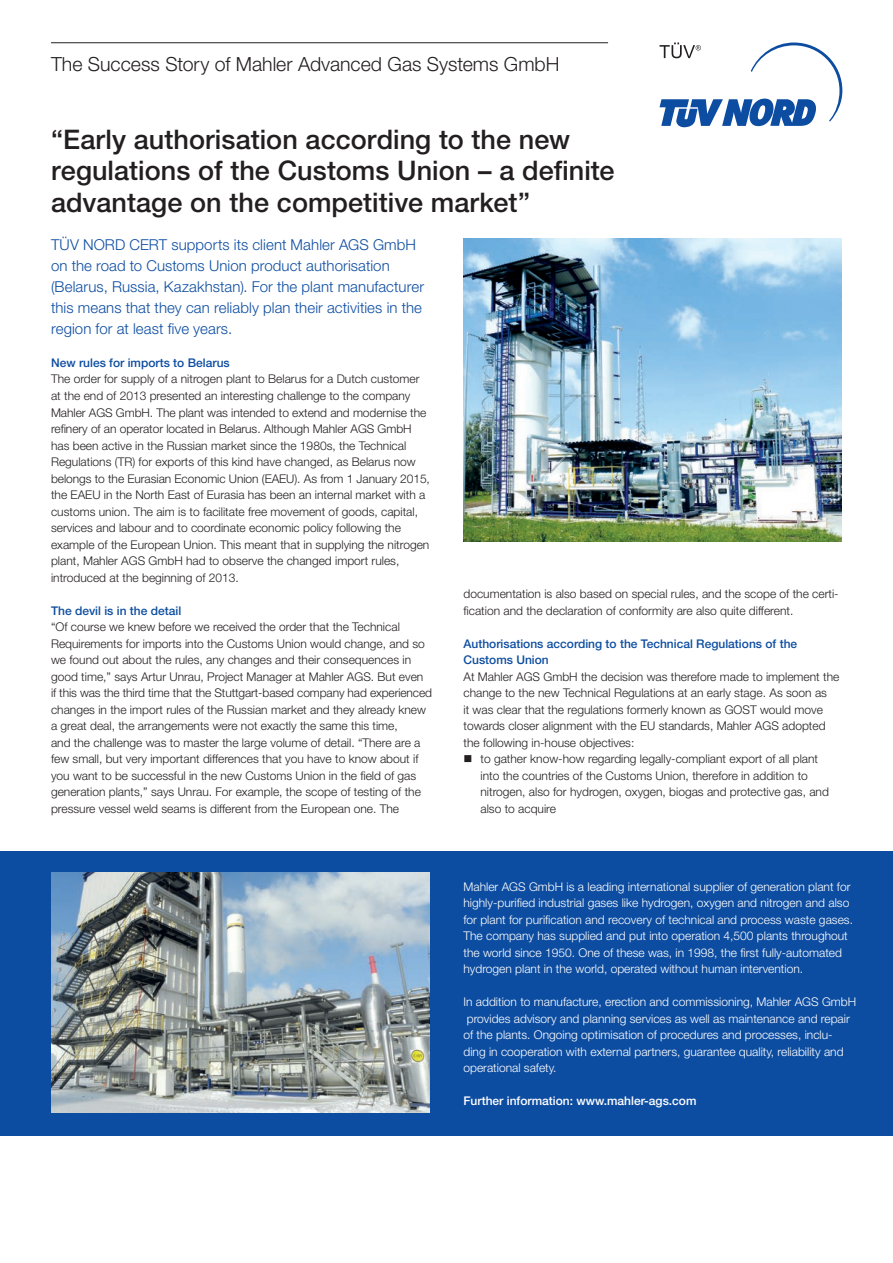
<style>
.page{position:relative;width:893px;height:1263px;background:#fff}
.page>*{position:absolute;margin:0;border:0;box-sizing:border-box;transform-origin:0 0}
.t1{font:500 27px/31.5px "Helvetica Neue";color:#231f20}
.t2{font:300 19.5px "Helvetica Neue";color:#231f20}
.t3{font:300 15px/21px "Helvetica Neue";letter-spacing:.005em;color:#0d4da1}
.t4{font:300 12px/16.5px "Helvetica Neue";color:#231f20}
.t5{font:300 12px/16.5px "Helvetica Neue";color:#fff}
.t6{font:500 12px/16.5px "Helvetica Neue";color:#0d4da1}
.t7{font:500 12px "Helvetica Neue";color:#fff}
</style>
<div class="page">
<img style="left:463px;top:238px;width:379px;height:304px">
<div style="left:0;top:851px;width:893px;height:284px;background:#0d4da1"></div>
<img style="left:51px;top:872px;width:378px;height:240px">
<hr style="left:51px;top:42px;width:557px;height:1px;background:#231f20">
<svg style="left:659px;top:43px;width:183px;height:84px"></svg>
<h2 class="t2" style="left:51px;top:52px;width:510px">The Success Story of Mahler Advanced Gas Systems GmbH</h2>
<h1 class="t1" style="left:51px;top:123px;width:565px">“Early authorisation according to the new regulations of the Customs Union – a definite advantage on the competitive market”</h1>
<p class="t3" style="left:51px;top:234px;width:375px">TÜV NORD CERT supports its client Mahler AGS GmbH on the road to Customs Union product authorisation (Belarus, Russia, Kazakhstan). For the plant manufacturer this means that they can reliably plan their activities in the region for at least five years.</p>
<p class="t6" style="left:51px;top:354px;width:180px">New rules for imports to Belarus</p>
<p class="t4" style="left:51px;top:371px;width:380px">The order for supply of a nitrogen plant to Belarus for a Dutch customer at the end of 2013 presented an interesting challenge to the company Mahler AGS GmbH. The plant was intended to extend and modernise the refinery of an operator located in Belarus. Although Mahler AGS GmbH has been active in the Russian market since the 1980s, the Technical Regulations (TR) for exports of this kind have changed, as Belarus now belongs to the Eurasian Economic Union (EAEU). As from 1 January 2015, the EAEU in the North East of Eurasia has been an internal market with a customs union. The aim is to facilitate free movement of goods, capital, services and labour and to coordinate economic policy following the example of the European Union. This meant that in supplying the nitrogen plant, Mahler AGS GmbH had to observe the changed import rules, introduced at the beginning of 2013.</p>
<p class="t6" style="left:51px;top:602px;width:132px">The devil is in the detail</p>
<p class="t4" style="left:51px;top:618px;width:382px">“Of course we knew before we received the order that the Technical Requirements for imports into the Customs Union would change, and so we found out about the rules, any changes and their consequences in good time,” says Artur Unrau, Project Manager at Mahler AGS. But even<br>if this was the third time that the Stuttgart-based company had experienced changes in the import rules of the Russian market and they already knew a great deal, the arrangements were not exactly the same this time,<br>and the challenge was to master the large volume of detail. “There are a few small, but very important differences that you have to know about if you want to be successful in the new Customs Union in the field of gas generation plants,” says Unrau. For example, the scope of testing of the pressure vessel weld seams is different from the European one. The</p>
<p class="t4" style="left:463px;top:585px;width:377px">documentation is also based on special rules, and the scope of the certi&shy;fication and the declaration of conformity are also quite different.</p>
<p class="t6" style="left:463px;top:635px;width:335px">Authorisations according to the Technical Regulations of the<br>Customs Union</p>
<p class="t4" style="left:463px;top:668px;width:377px">At Mahler AGS GmbH the decision was therefore made to implement the change to the new Technical Regulations at an early stage. As soon as<br>it was clear that the regulations formerly known as GOST would move towards closer alignment with the EU standards, Mahler AGS adopted the following in-house objectives:</p>
<p class="t4" style="left:480px;top:750px;width:350px;text-indent:-17px">■ to gather know-how regarding legally-compliant export of all plant into the countries of the Customs Union, therefore in addition to nitrogen, also for hydrogen, oxygen, biogas and protective gas, and also to acquire</p>
<p class="t5" style="left:463px;top:878px;width:391px">Mahler AGS GmbH is a leading international supplier of generation plant for highly-purified industrial gases like hydrogen, oxygen and nitrogen and also for plant for purification and recovery of technical and process waste gases.<br>The company has supplied and put into operation 4,500 plants throughout the world since 1950. One of these was, in 1998, the first fully-automated hydrogen plant in the world, operated without human intervention.</p>
<p class="t5" style="left:463px;top:993px;width:394px">In addition to manufacture, erection and commissioning, Mahler AGS GmbH provides advisory and planning services as well as maintenance and repair of the plants. Ongoing optimisation of procedures and processes, inclu&shy;ding in cooperation with external partners, guarantee quality, reliability and operational safety.</p>
<p class="t7" style="left:463px;top:1094px;width:234px">Further information: www.mahler-ags.com</p>
</div>
